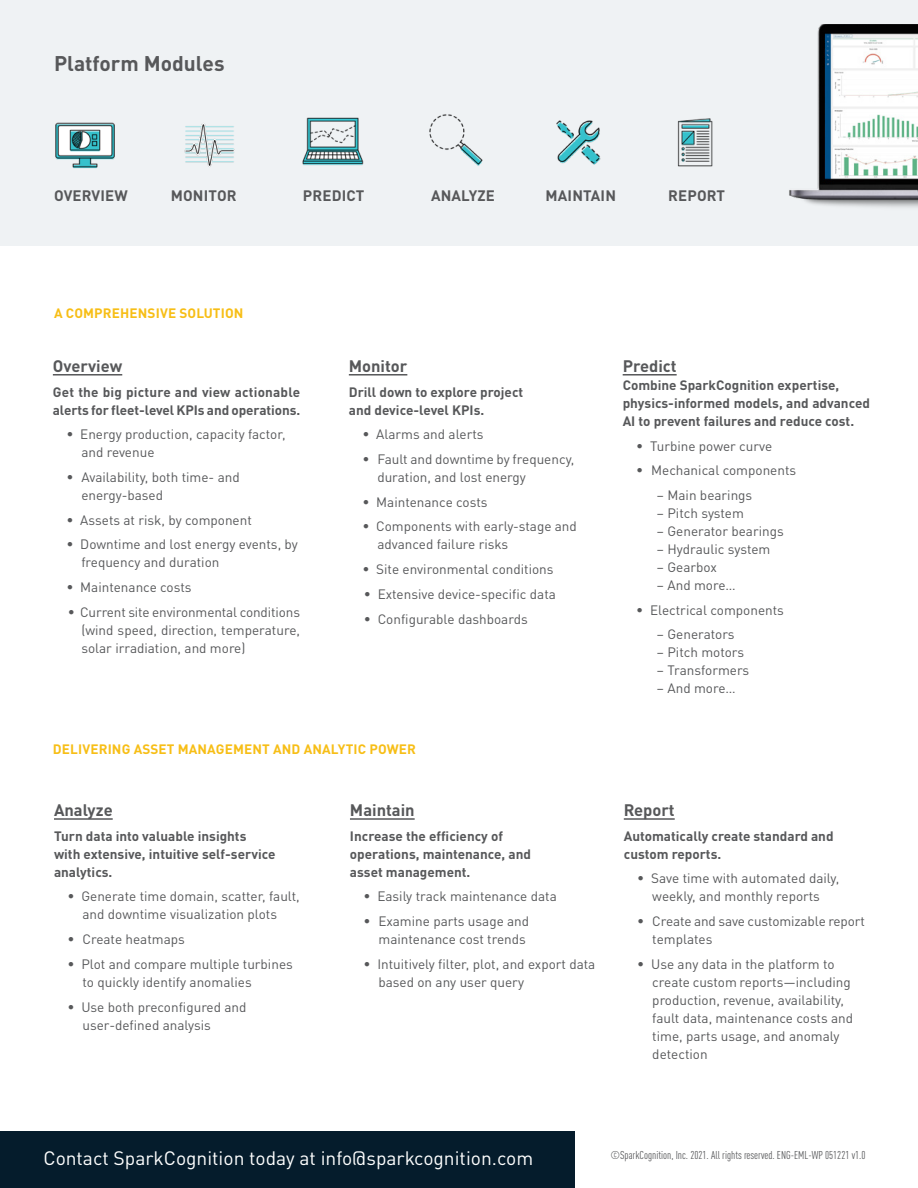
<style>
.page{position:relative;width:918px;height:1188px;background:#fff}
.page>*{position:absolute;margin:0;border:0;box-sizing:border-box;transform-origin:0 0}
.t1{font:700 21px "DINOT";color:#57585a}
.t2{font:19.2px "DINOT";color:#fff}
.t3{font:700 16.5px "DINOT";color:#57585a}
.t4{font:700 15px "DINOT";letter-spacing:.01em;color:#57585a}
.t5{font:13.5px/18px "DINOT";color:#57585a}
.t6{font:700 13.5px/18px "DINOT";color:#57585a}
.t7{font:700 13.5px "DINOT";letter-spacing:.01em;color:#f7be16}
.t8{font:condensed 11.25px "DINOT";color:#57585a}
</style>
<div class="page">
<div style="left:0;top:0;width:918px;height:245px;background:#eff2f4"></div>
<img style="left:789px;top:24px;width:129px;height:184px">
<img style="left:55px;top:122px;width:60px;height:47px">
<img style="left:429px;top:114px;width:54px;height:52px">
<img style="left:302px;top:117px;width:62px;height:49px">
<img style="left:184px;top:123px;width:51px;height:44px">
<img style="left:556px;top:120px;width:45px;height:45px">
<img style="left:677px;top:118px;width:36px;height:49px">
<hr style="left:53px;top:374px;width:69px;height:2px;background:#57585a">
<hr style="left:54px;top:818px;width:59px;height:2px;background:#57585a">
<hr style="left:349px;top:374px;width:58px;height:2px;background:#57585a">
<hr style="left:350px;top:818px;width:65px;height:2px;background:#57585a">
<hr style="left:623px;top:374px;width:54px;height:2px;background:#57585a">
<hr style="left:624px;top:818px;width:51px;height:2px;background:#57585a">
<div style="left:0;top:1132px;width:574px;height:56px;background:#051c2c"></div>
<h1 class="t1" style="left:54px;top:47px;width:172px">Platform Modules</h1>
<p class="t4" style="left:54px;top:184px;width:75px">OVERVIEW</p>
<p class="t4" style="left:171px;top:184px;width:67px">MONITOR</p>
<p class="t4" style="left:303px;top:184px;width:63px">PREDICT</p>
<p class="t4" style="left:431px;top:184px;width:65px">ANALYZE</p>
<p class="t4" style="left:546px;top:184px;width:72px">MAINTAIN</p>
<p class="t4" style="left:668px;top:184px;width:58px">REPORT</p>
<p class="t7" style="left:54px;top:303px;width:191px">A COMPREHENSIVE SOLUTION</p>
<p class="t3" style="left:53px;top:353px;width:71px">Overview</p>
<p class="t6" style="left:53px;top:381px;width:249px">Get the big picture and view actionable alerts for fleet-level KPIs and operations.</p>
<p class="t5" style="left:81px;top:424px;width:206px;text-indent:-15px">• Energy production, capacity factor, and revenue</p>
<p class="t5" style="left:81px;top:467px;width:160px;text-indent:-15px">• Availability, both time- and energy-based</p>
<p class="t5" style="left:66px;top:510px;width:187px">• Assets at risk, by component</p>
<p class="t5" style="left:81px;top:534px;width:218px;text-indent:-15px">• Downtime and lost energy events, by frequency and duration</p>
<p class="t5" style="left:66px;top:577px;width:127px">• Maintenance costs</p>
<p class="t5" style="left:81px;top:602px;width:220px;text-align:justify;text-indent:-14px">• Current site environmental conditions (wind speed, direction, temperature, solar irradiation, and more)</p>
<p class="t3" style="left:349px;top:353px;width:60px">Monitor</p>
<p class="t6" style="left:349px;top:381px;width:176px">Drill down to explore project and device-level KPIs.</p>
<p class="t5" style="left:362px;top:424px;width:123px">• Alarms and alerts</p>
<p class="t5" style="left:377px;top:449px;width:199px;text-indent:-15px">• Fault and downtime by frequency, duration, and lost energy</p>
<p class="t5" style="left:362px;top:492px;width:127px">• Maintenance costs</p>
<p class="t5" style="left:377px;top:516px;width:201px;text-indent:-15px">• Components with early-stage and advanced failure risks</p>
<p class="t5" style="left:362px;top:559px;width:193px">• Site environmental conditions</p>
<p class="t5" style="left:364px;top:584px;width:194px">• Extensive device-specific data</p>
<p class="t5" style="left:364px;top:609px;width:165px">• Configurable dashboards</p>
<p class="t7" style="left:53px;top:738px;width:365px">DELIVERING ASSET MANAGEMENT AND ANALYTIC POWER</p>
<p class="t3" style="left:54px;top:797px;width:60px">Analyze</p>
<p class="t6" style="left:54px;top:826px;width:223px">Turn data into valuable insights with extensive, intuitive self-service analytics.</p>
<p class="t5" style="left:68px;top:886px;width:234px;text-align:center">• Generate time domain, scatter, fault, and downtime visualization plots</p>
<p class="t5" style="left:68px;top:929px;width:119px">• Create heatmaps</p>
<p class="t5" style="left:82px;top:954px;width:212px;text-indent:-15px">• Plot and compare multiple turbines to quickly identify anomalies</p>
<p class="t5" style="left:82px;top:997px;width:166px;text-indent:-15px">• Use both preconfigured and user-defined analysis</p>
<p class="t3" style="left:350px;top:797px;width:66px">Maintain</p>
<p class="t6" style="left:350px;top:826px;width:183px">Increase the efficiency of operations, maintenance, and asset management.</p>
<p class="t5" style="left:363px;top:886px;width:195px">• Easily track maintenance data</p>
<p class="t5" style="left:363px;top:911px;width:167px;text-align:right">• Examine parts usage and maintenance cost trends</p>
<p class="t5" style="left:378px;top:954px;width:218px;text-indent:-15px">• Intuitively filter, plot, and export data based on any user query</p>
<p class="t3" style="left:623px;top:353px;width:56px">Predict</p>
<p class="t6" style="left:623px;top:375px;width:249px">Combine SparkCognition expertise, physics-informed models, and advanced<br>AI to prevent failures and reduce cost.</p>
<p class="t5" style="left:636px;top:435px;width:138px">• Turbine power curve</p>
<p class="t5" style="left:636px;top:460px;width:161px">• Mechanical components</p>
<p class="t5" style="left:656px;top:485px;width:97px">– Main bearings</p>
<p class="t5" style="left:656px;top:503px;width:89px">– Pitch system</p>
<p class="t5" style="left:656px;top:521px;width:129px">– Generator bearings</p>
<p class="t5" style="left:656px;top:539px;width:116px">– Hydraulic system</p>
<p class="t5" style="left:656px;top:557px;width:62px">– Gearbox</p>
<p class="t5" style="left:656px;top:575px;width:81px">– And more…</p>
<p class="t5" style="left:636px;top:600px;width:149px">• Electrical components</p>
<p class="t5" style="left:656px;top:624px;width:80px">– Generators</p>
<p class="t5" style="left:656px;top:642px;width:89px">– Pitch motors</p>
<p class="t5" style="left:656px;top:660px;width:94px">– Transformers</p>
<p class="t5" style="left:656px;top:678px;width:81px">– And more…</p>
<p class="t3" style="left:624px;top:797px;width:52px">Report</p>
<p class="t6" style="left:624px;top:826px;width:211px">Automatically create standard and custom reports.</p>
<p class="t5" style="left:637px;top:868px;width:203px;text-align:center">• Save time with automated daily, weekly, and monthly reports</p>
<p class="t5" style="left:652px;top:911px;width:214px;text-indent:-15px">• Create and save customizable report templates</p>
<p class="t5" style="left:652px;top:954px;width:202px;text-indent:-15px">• Use any data in the platform to create custom reports—including production, revenue, availability, fault data, maintenance costs and time, parts usage, and anomaly detection</p>
<h2 class="t2" style="left:44px;top:1143px;width:491px">Contact SparkCognition today at info@sparkcognition.com</h2>
<p class="t8" style="left:610px;top:1147px;width:257px">©SparkCognition, Inc. 2021. All rights reserved. ENG-EML-WP 051221 v1.0</p>
</div>
